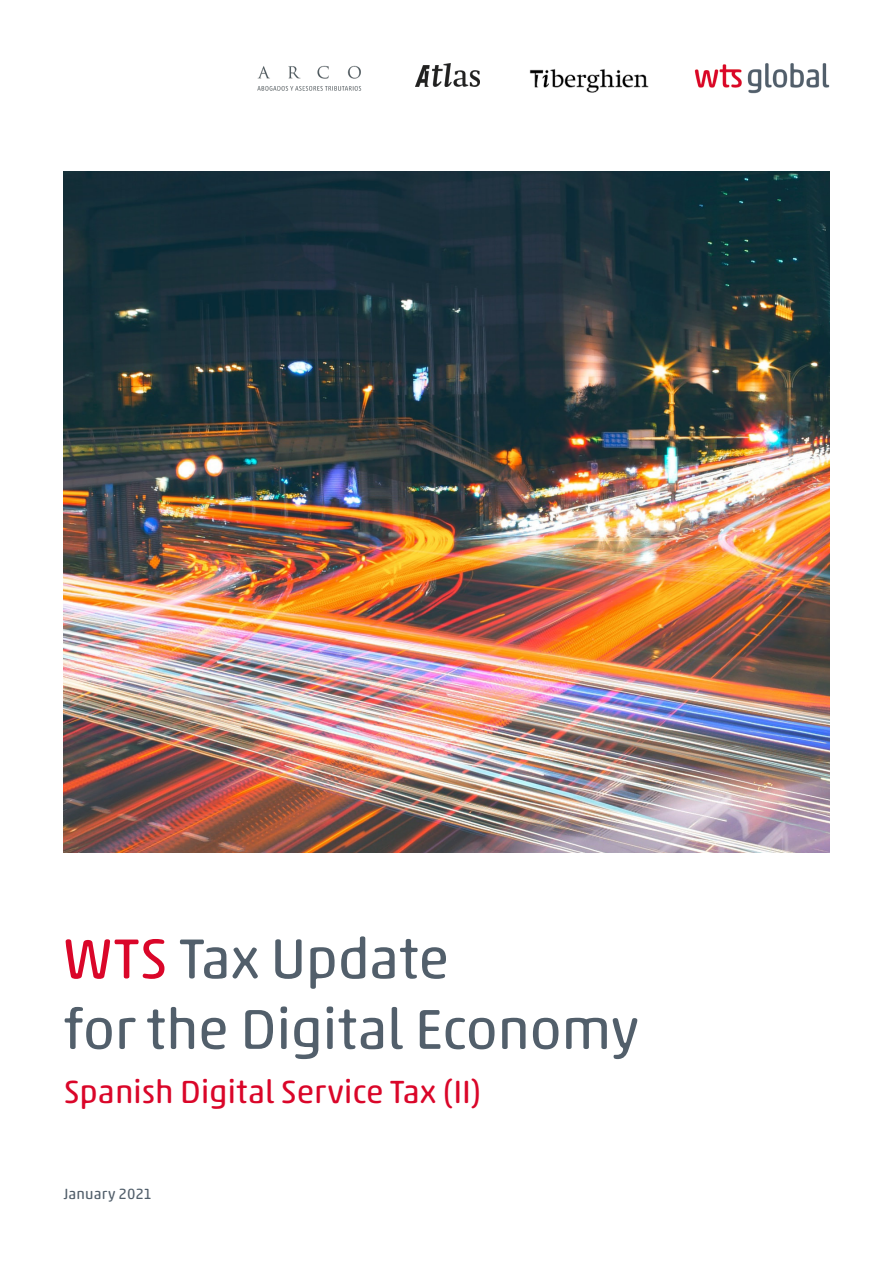
<style>
.page{position:relative;width:893px;height:1263px;background:#fff}
.page>*{position:absolute;margin:0;border:0;box-sizing:border-box;transform-origin:0 0}
.t1{font:57px/70.5px "Akko Rounded Pro";letter-spacing:-.01em;color:#525f6b}
.t2{font:32.55px "Akko Rounded Pro";letter-spacing:-.005em;color:#da0629}
.t3{font:15px "Akko Rounded Pro";letter-spacing:.005em;color:#525f6b}
.s1{color:#da0629}
</style>
<div class="page">
<img style="left:64px;top:172px;width:765px;height:680px">
<img style="left:415px;top:64px;width:64px;height:23px">
<img style="left:529px;top:69px;width:120px;height:24px">
<img style="left:694px;top:63px;width:135px;height:30px">
<img style="left:257px;top:65px;width:105px;height:26px">
<p class="t1" style="left:64px;top:923px;width:577px"><span class="s1">WTS</span> Tax Update<br>for the Digital Economy</p>
<p class="t2" style="left:64px;top:1072px;width:419px">Spanish Digital Service Tax (II)</p>
<p class="t3" style="left:64px;top:1185px;width:90px">January 2021</p>
</div>
